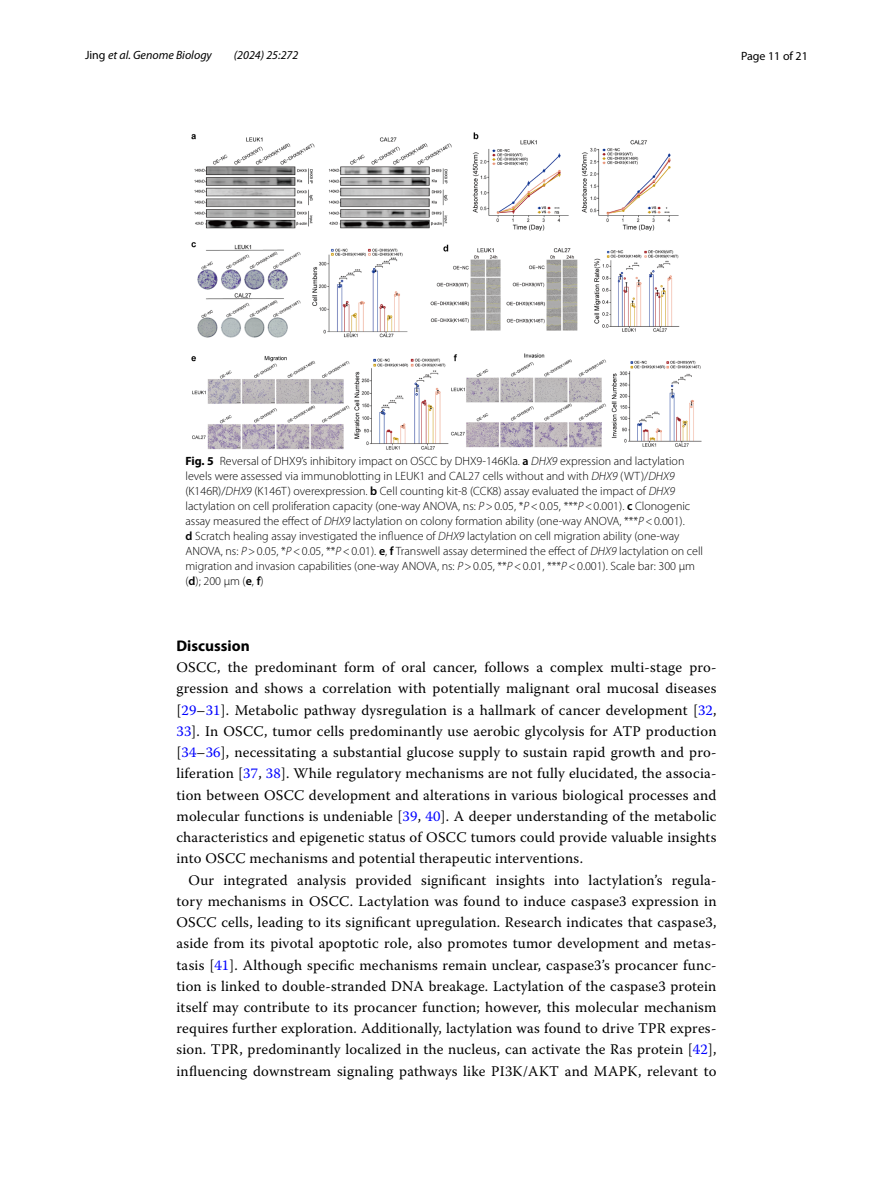
<style>
.page{position:relative;width:893px;height:1187px;background:#fff}
.page>*{position:absolute;margin:0;border:0;box-sizing:border-box;transform-origin:0 0}
.t1{font:700 15.45px "Myriad Pro";color:#000}
.t2{font:14.7px/21.3px "Warnock Pro";letter-spacing:.015em;color:#000;text-align:justify}
.t3{font:300 12px/15px "Myriad Pro";color:#000}
.t4{font:italic 12px "Myriad Pro";color:#000}
.t5{font:12px "Myriad Pro";color:#000}
.s1{font-style:normal}
.s2{font-weight:700}
.s3{font-weight:600}
.s4{font-style:italic}
.s5{color:#00f}
</style>
<div class="page">
<img style="left:191px;top:133px;width:511px;height:316px">
<p class="t4" style="left:85px;top:48px;width:128px"><span class="s1">Jing</span> et al. Genome Biology</p>
<p class="t4" style="left:234px;top:48px;width:66px">(2024) 25:272</p>
<p class="t5" style="left:741px;top:48px;width:68px">Page 11 of 21</p>
<p class="t3" style="left:185px;top:453px;width:519px"><span class="s2">Fig. 5</span> Reversal of DHX9’s inhibitory impact on OSCC by DHX9-146Kla. <span class="s3">a</span> <span class="s4">DHX9</span> expression and lactylation levels were assessed via immunoblotting in LEUK1 and CAL27 cells without and with <span class="s4">DHX9</span> (WT)/<span class="s4">DHX9 </span>(K146R)/<span class="s4">DHX9</span> (K146T) overexpression. <span class="s3">b</span> Cell counting kit-8 (CCK8) assay evaluated the impact of <span class="s4">DHX9 </span>lactylation on cell proliferation capacity (one-way ANOVA, ns: <span class="s4">P</span>&gt;0.05, *<span class="s4">P</span>&lt;0.05, ***<span class="s4">P</span>&lt;0.001). <span class="s3">c</span> Clonogenic assay measured the effect of <span class="s4">DHX9</span> lactylation on colony formation ability (one-way ANOVA, ***<span class="s4">P</span>&lt;0.001).<br><span class="s3">d</span> Scratch healing assay investigated the influence of <span class="s4">DHX9</span> lactylation on cell migration ability (one-way ANOVA, ns: <span class="s4">P</span>&gt;0.05, *<span class="s4">P</span>&lt;0.05, **<span class="s4">P</span>&lt;0.01). <span class="s3">e</span>, <span class="s3">f</span> Transwell assay determined the effect of <span class="s4">DHX9</span> lactylation on cell migration and invasion capabilities (one-way ANOVA, ns: <span class="s4">P</span>&gt;0.05, **<span class="s4">P</span>&lt;0.01, ***<span class="s4">P</span>&lt;0.001). Scale bar: 300 μm (<span class="s3">d</span>); 200 μm (<span class="s3">e</span>, <span class="s3">f</span>)</p>
<p class="t1" style="left:176px;top:635px;width:75px">Discussion</p>
<p class="t2" style="left:176px;top:656px;width:542px">OSCC, the predominant form of oral cancer, follows a complex multi-stage pro&shy;gression and shows a correlation with potentially malignant oral mucosal diseases [<span class="s5">29</span>–<span class="s5">31</span>]. Metabolic pathway dysregulation is a hallmark of cancer development [<span class="s5">32</span>, <span class="s5">33</span>]. In OSCC, tumor cells predominantly use aerobic glycolysis for ATP production [<span class="s5">34</span>–<span class="s5">36</span>], necessitating a substantial glucose supply to sustain rapid growth and pro&shy;liferation [<span class="s5">37</span>, <span class="s5">38</span>]. While regulatory mechanisms are not fully elucidated, the associa&shy;tion between OSCC development and alterations in various biological processes and molecular functions is undeniable [<span class="s5">39</span>, <span class="s5">40</span>]. A deeper understanding of the metabolic characteristics and epigenetic status of OSCC tumors could provide valuable insights into OSCC mechanisms and potential therapeutic interventions.</p>
<p class="t2" style="left:176px;top:868px;width:542px;text-indent:12px">Our integrated analysis provided significant insights into lactylation’s regula&shy;tory mechanisms in OSCC. Lactylation was found to induce caspase3 expression in OSCC cells, leading to its significant upregulation. Research indicates that caspase3, aside from its pivotal apoptotic role, also promotes tumor development and metas&shy;tasis [<span class="s5">41</span>]. Although specific mechanisms remain unclear, caspase3’s procancer func&shy;tion is linked to double-stranded DNA breakage. Lactylation of the caspase3 protein itself may contribute to its procancer function; however, this molecular mechanism requires further exploration. Additionally, lactylation was found to drive TPR expres&shy;sion. TPR, predominantly localized in the nucleus, can activate the Ras protein [<span class="s5">42</span>], influencing downstream signaling pathways like PI3K/AKT and MAPK, relevant to</p>
</div>
